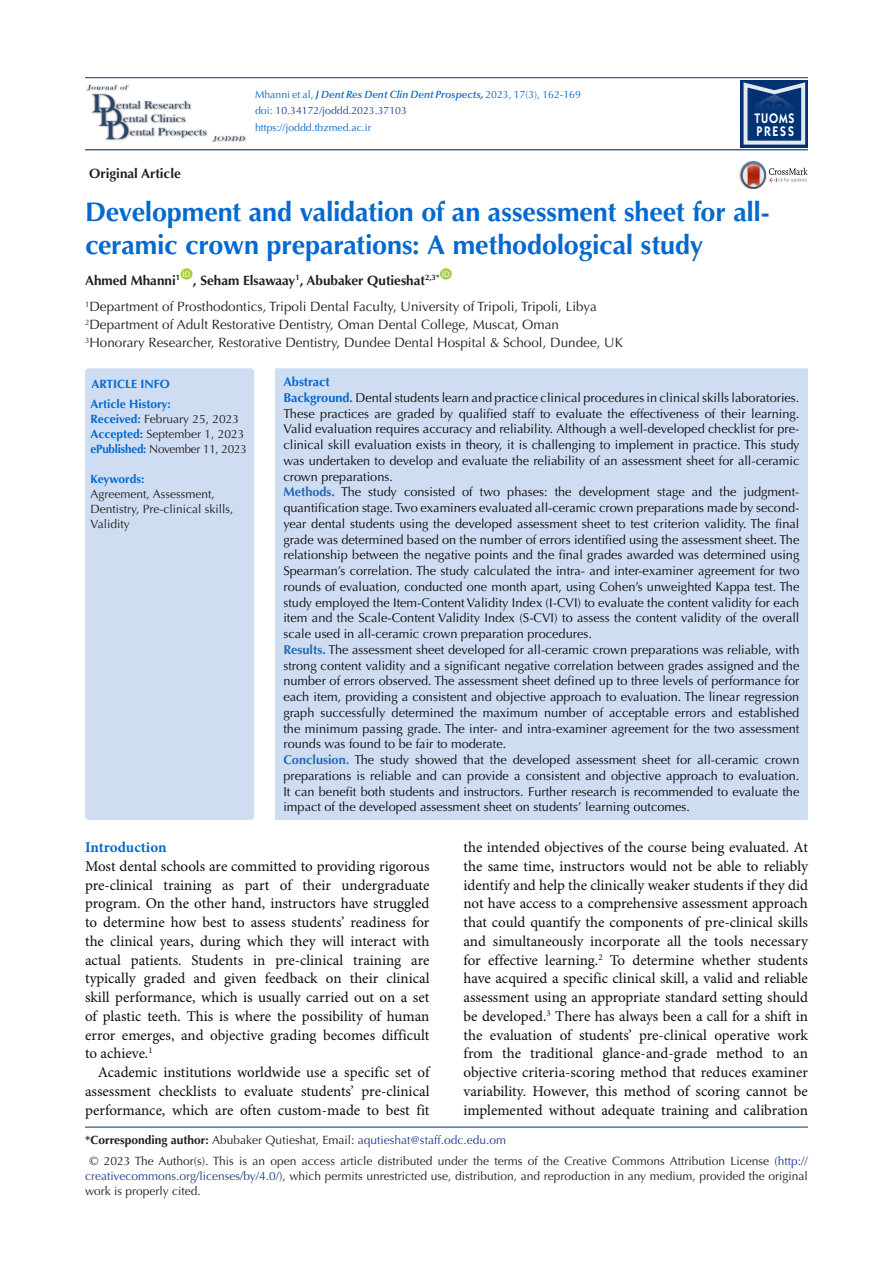
<style>
.page{position:relative;width:893px;height:1263px;background:#fff}
.page>*{position:absolute;margin:0;border:0;box-sizing:border-box;transform-origin:0 0}
.t1{font:700 27px/33px "Optima LT Std";letter-spacing:-.005em;color:#0569cd}
.t2{font:15px/18.8px "Minion Pro";color:#0d0d0d;text-align:justify}
.heading_1{font:700 15px "Minion Pro";letter-spacing:-.005em;color:#0569cd}
.t3{font:600 13.95px/12.3px "ITC Kabel Std";letter-spacing:.11em;color:#fff;scale:.85 1}
.t4{font:13.5px "Optima LT Std";color:#231f20}
.t5{font:700 13.5px "Optima LT Std";color:#231f20}
.t6{font:12.75px/15.8px "Optima LT Std";color:#0d0d0d;text-align:justify}
.t7{font:700 12.75px "Optima LT Std";color:#0569cd}
.corresponding{font:12px/15px "Optima LT Std";color:#231f20}
.corresponding-2{font:12px "Optima LT Std";color:#25408f}
.t8{font:700 12px "Optima LT Std";color:#0569cd}
.corresponding-3{font:12px "Optima LT Std";letter-spacing:-.02em;color:#231f20}
.t9{font:700 12px "Optima LT Std";letter-spacing:-.02em;color:#0569cd}
.t10{font:10.5px "Optima LT Std";color:#0569cd}
.t11{font:10.5px "Optima LT Std";color:#25408f}
.t12{font:7.8px "Arial";color:#fff}
.s1{font-weight:600;font-style:italic}
.s2{font-weight:700;font-style:italic}
.s3{color:#0569cd}
.s4{font-weight:700;color:#0569cd}
.s5{font-weight:700;color:#2769b4}
.s6{font-weight:700;color:#231f20}
.s7{color:#231f20}
.s8{color:#253f8e}
</style>
<div class="page">
<hr style="left:85px;top:149px;width:723px;height:1px;background:#053278">
<hr style="left:85px;top:77px;width:723px;height:1px;background:#053278">
<div style="left:181px;top:268px;width:11px;height:12px;background:#a6ce39;border-radius:50%"></div>
<div style="left:440px;top:268px;width:12px;height:12px;background:#a6ce39;border-radius:50%"></div>
<img style="left:739px;top:169px;width:2px;height:13px">
<svg style="left:741px;top:161px;width:67px;height:28px"></svg>
<div style="left:275px;top:368px;width:533px;height:452px;background:#cfddf2"></div>
<div style="left:85px;top:368px;width:169px;height:452px;background:#cfddf2;border-radius:3px"></div>
<div style="left:740px;top:80px;width:68px;height:68px;background:#013273"></div>
<svg style="left:743px;top:82px;width:62px;height:63px"></svg>
<img style="left:86px;top:85px;width:160px;height:57px">
<hr style="left:85px;top:1127px;width:723px;height:1px;background:#053278">
<p class="t5" style="left:89px;top:165px;width:93px">Original Article</p>
<p class="t10" style="left:255px;top:88px;width:327px">Mhanni et al, <span class="s1">J Dent Res Dent Clin Dent Prospects</span><span class="s2">,</span> 2023, 17(3), 162-169</p>
<p class="t11" style="left:255px;top:105px;width:153px"><span class="s3">doi:</span> 10.34172/joddd.2023.37103</p>
<p class="t10" style="left:255px;top:122px;width:118px">https://joddd.tbzmed.ac.ir</p>
<p class="t3" style="left:755px;top:112px;width:48px">TUOMS<br>PRESS</p>
<p class="t1" style="left:85px;top:195px;width:686px">Development and validation of an assessment sheet for all&shy;ceramic crown preparations: A methodological study</p>
<p class="t5" style="left:85px;top:272px;width:97px">Ahmed Mhanni<sup>1</sup></p>
<p class="t12" style="left:442px;top:269px;width:9px">ID</p>
<p class="t4" style="left:85px;top:299px;width:513px"><sup>1</sup>Department of Prosthodontics, Tripoli Dental Faculty, University of Tripoli, Tripoli, Libya</p>
<p class="t4" style="left:85px;top:317px;width:475px"><sup>2</sup>Department of Adult Restorative Dentistry, Oman Dental College, Muscat, Oman</p>
<p class="t4" style="left:85px;top:335px;width:539px"><sup>3</sup>Honorary Researcher, Restorative Dentistry, Dundee Dental Hospital &amp; School, Dundee, UK</p>
<p class="t7" style="left:283px;top:374px;width:48px">Abstract</p>
<p class="t6" style="left:283px;top:390px;width:518px"><span class="s4">Background.</span> Dental students learn and practice clinical procedures in clinical skills laboratories.<br>These practices are graded by qualified staff to evaluate the effectiveness of their learning.<br>Valid evaluation requires accuracy and reliability. Although a well-developed checklist for pre&shy;clinical skill evaluation exists in theory, it is challenging to implement in practice. This study was undertaken to develop and evaluate the reliability of an assessment sheet for all-ceramic crown preparations.</p>
<p class="t6" style="left:283px;top:484px;width:518px"><span class="s5">Methods.</span> The study consisted of two phases: the development stage and the judgment&shy;quantification stage. Two examiners evaluated all-ceramic crown preparations made by second&shy;year dental students using the developed assessment sheet to test criterion validity. The final grade was determined based on the number of errors identified using the assessment sheet. The relationship between the negative points and the final grades awarded was determined using Spearman’s correlation. The study calculated the intra- and inter-examiner agreement for two rounds of evaluation, conducted one month apart, using Cohen’s unweighted Kappa test. The study employed the Item-Content Validity Index (I-CVI) to evaluate the content validity for each item and the Scale-Content Validity Index (S-CVI) to assess the content validity of the overall scale used in all-ceramic crown preparation procedures.</p>
<p class="t6" style="left:283px;top:642px;width:518px"><span class="s5">Results.</span> The assessment sheet developed for all-ceramic crown preparations was reliable, with strong content validity and a significant negative correlation between grades assigned and the number of errors observed. The assessment sheet defined up to three levels of performance for each item, providing a consistent and objective approach to evaluation. The linear regression graph successfully determined the maximum number of acceptable errors and established the minimum passing grade. The inter- and intra-examiner agreement for the two assessment rounds was found to be fair to moderate.</p>
<p class="t6" style="left:283px;top:752px;width:517px"><span class="s5">Conclusion.</span> The study showed that the developed assessment sheet for all-ceramic crown preparations is reliable and can provide a consistent and objective approach to evaluation.<br>It can benefit both students and instructors. Further research is recommended to evaluate the impact of the developed assessment sheet on students’ learning outcomes.</p>
<p class="t12" style="left:183px;top:269px;width:9px">ID</p>
<p class="t5" style="left:193px;top:272px;width:248px">, Seham Elsawaay<sup>1</sup>, Abubaker Qutieshat<sup>2,3*</sup></p>
<p class="t8" style="left:91px;top:377px;width:80px">ARTICLE INFO</p>
<p class="t8" style="left:91px;top:396px;width:82px">Article History:</p>
<p class="corresponding" style="left:91px;top:411px;width:150px"><span class="s4">Received:</span> February 25, 2023</p>
<p class="corresponding" style="left:91px;top:426px;width:156px"><span class="s4">Accepted:</span> September 1, 2023</p>
<p class="corresponding-3" style="left:91px;top:441px;width:158px"><span class="s4">ePublished:</span> November 11, 2023</p>
<p class="t9" style="left:91px;top:471px;width:55px">Keywords:</p>
<p class="corresponding" style="left:91px;top:486px;width:144px">Agreement, Assessment,<br>Dentistry, Pre-clinical skills,<br>Validity</p>
<p class="heading_1" style="left:85px;top:837px;width:83px">Introduction</p>
<p class="t2" style="left:85px;top:857px;width:346px">Most dental schools are committed to providing rigorous pre-clinical training as part of their undergraduate program. On the other hand, instructors have struggled to determine how best to assess students’ readiness for the clinical years, during which they will interact with actual patients. Students in pre-clinical training are typically graded and given feedback on their clinical skill performance, which is usually carried out on a set of plastic teeth. This is where the possibility of human error emerges, and objective grading becomes difficult to achieve.<sup>1</sup></p>
<p class="t2" style="left:85px;top:1063px;width:346px;text-indent:13px">Academic institutions worldwide use a specific set of assessment checklists to evaluate students’ pre-clinical performance, which are often custom-made to best fit</p>
<p class="t2" style="left:463px;top:838px;width:346px">the intended objectives of the course being evaluated. At the same time, instructors would not be able to reliably identify and help the clinically weaker students if they did not have access to a comprehensive assessment approach that could quantify the components of pre-clinical skills and simultaneously incorporate all the tools necessary for effective learning.<sup>2</sup> To determine whether students have acquired a specific clinical skill, a valid and reliable assessment using an appropriate standard setting should be developed.<sup>3</sup> There has always been a call for a shift in the evaluation of students’ pre-clinical operative work from the traditional glance-and-grade method to an objective criteria-scoring method that reduces examiner variability. However, this method of scoring cannot be implemented without adequate training and calibration</p>
<p class="corresponding-2" style="left:85px;top:1133px;width:422px"><span class="s6">*Corresponding author:</span> <span class="s7">Abubaker Qutieshat, Email:</span> aqutieshat@staff.odc.edu.om</p>
<p class="corresponding" style="left:85px;top:1154px;width:724px;text-align:justify;text-indent:4px">© 2023 The Author(s). This is an open access article distributed under the terms of the Creative Commons Attribution License (<span class="s8">http:// creativecommons.org/licenses/by/4.0/</span>), which permits unrestricted use, distribution, and reproduction in any medium, provided the original work is properly cited.</p>
</div>
